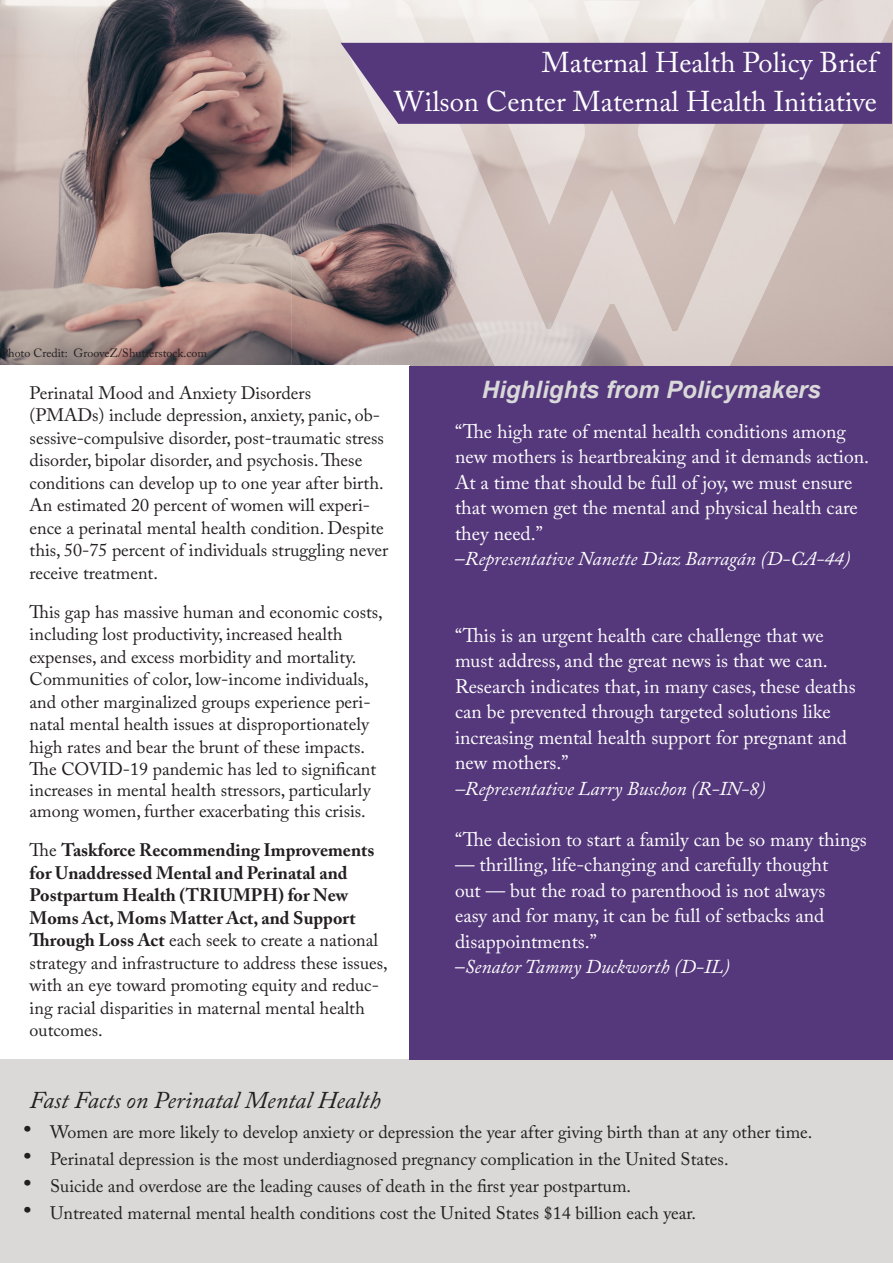
<style>
.page{position:relative;width:893px;height:1263px;background:#fff}
.page>*{position:absolute;margin:0;border:0;box-sizing:border-box;transform-origin:0 0}
.t1{font:28.5px "Adobe Caslon Pro";color:#fff}
.t2{font:italic 24px "Adobe Caslon Pro";color:#231f20}
.t3{font:italic 700 24px "Arial";color:#dad9d9}
.t4{font:19.5px/25.5px "Adobe Caslon Pro";color:#fff}
.t5{font:italic 19.5px "Adobe Caslon Pro";color:#fff}
.Paragraph_Style_1{font:18px/22.5px "Adobe Caslon Pro";color:#231f20}
.t6{font:12px "Adobe Caslon Pro";color:#231f20}
.s1{font-weight:700}
.s2{font-style:normal}
.s3{font-size:25.5px}
</style>
<div class="page">
<img style="left:0;top:0;width:292px;height:365px">
<div style="left:1px;top:1059px;width:892px;height:204px;background:#dbd9d8"></div>
<svg style="left:292px;top:0;width:31px;height:365px;background:#ad9b98"></svg>
<svg style="left:323px;top:0;width:570px;height:389px;background:#bfb0ad"></svg>
<div style="left:410px;top:366px;width:483px;height:693px;background:#55387c"></div>
<svg style="left:341px;top:0;width:551px;height:225px;background:#ac9baf"></svg>
<p class="t6" style="left:1px;top:346px;width:208px">Photo Credit: GrooveZ/Shutterstock.com</p>
<p class="t1" style="left:542px;top:45px;width:336px">Maternal Health Policy Brief</p>
<p class="t1" style="left:394px;top:84px;width:484px">Wilson Center Maternal Health Initiative</p>
<p class="Paragraph_Style_1" style="left:30px;top:381px;width:360px">Perinatal Mood and Anxiety Disorders (PMADs) include depression, anxiety, panic, ob&shy;sessive-compulsive disorder, post-traumatic stress disorder, bipolar disorder, and psychosis. These conditions can develop up to one year after birth.<br>An estimated 20 percent of women will experi&shy;ence a perinatal mental health condition. Despite this, 50-75 percent of individuals struggling never receive treatment.</p>
<p class="Paragraph_Style_1" style="left:30px;top:600px;width:355px">This gap has massive human and economic costs, including lost productivity, increased health expenses, and excess morbidity and mortality.<br>Communities of color, low-income individuals, and other marginalized groups experience peri&shy;natal mental health issues at disproportionately high rates and bear the brunt of these impacts.<br>The COVID-19 pandemic has led to significant increases in mental health stressors, particularly among women, further exacerbating this crisis.</p>
<p class="Paragraph_Style_1" style="left:30px;top:839px;width:360px">The <span class="s1">Taskforce Recommending Improvements for Unaddressed Mental and Perinatal and Postpartum Health (TRIUMPH) for New Moms Act, Moms Matter Act, and Support Through Loss Act</span> each seek to create a national strategy and infrastructure to address these issues, with an eye toward promoting equity and reduc&shy;ing racial disparities in maternal mental health outcomes.</p>
<p class="t2" style="left:30px;top:1085px;width:352px">Fast Facts on Perinatal Mental Health</p>
<p class="t3" style="left:482px;top:374px;width:340px">Highlights from Policymakers</p>
<p class="t4" style="left:455px;top:418px;width:415px">“The high rate of mental health conditions among new mothers is heartbreaking and it demands action.<br>At a time that should be full of joy, we must ensure that women get the mental and physical health care they need.”</p>
<p class="t5" style="left:455px;top:547px;width:397px"><span class="s2">–</span>Representative Nanette Diaz Barragán (D-CA-44)</p>
<p class="t4" style="left:455px;top:622px;width:402px">“This is an urgent health care challenge that we must address, and the great news is that we can.<br>Research indicates that, in many cases, these deaths can be prevented through targeted solutions like increasing mental health support for pregnant and new mothers.”</p>
<p class="t5" style="left:455px;top:776px;width:312px">–Representative Larry Buschon (R-IN-8)</p>
<p class="t4" style="left:455px;top:826px;width:413px">“The decision to start a family can be so many things</p>
<p class="t4" style="left:455px;top:852px;width:375px">— thrilling, life-changing and carefully thought out — but the road to parenthood is not always easy and for many, it can be full of setbacks and disappointments.”</p>
<p class="t5" style="left:455px;top:955px;width:276px"><span class="s2">–</span>Senator Tammy Duckworth (D-IL)</p>
<p class="Paragraph_Style_1" style="left:23px;top:1121px;width:791px"><span class="s3">•</span> Women are more likely to develop anxiety or depression the year after giving birth than at any other time.</p>
<p class="Paragraph_Style_1" style="left:23px;top:1148px;width:707px"><span class="s3">•</span> Perinatal depression is the most underdiagnosed pregnancy complication in the United States.</p>
<p class="Paragraph_Style_1" style="left:23px;top:1175px;width:609px"><span class="s3">•</span> Suicide and overdose are the leading causes of death in the first year postpartum.</p>
<p class="Paragraph_Style_1" style="left:23px;top:1202px;width:674px"><span class="s3">•</span> Untreated maternal mental health conditions cost the United States $14 billion each year.</p>
</div>
